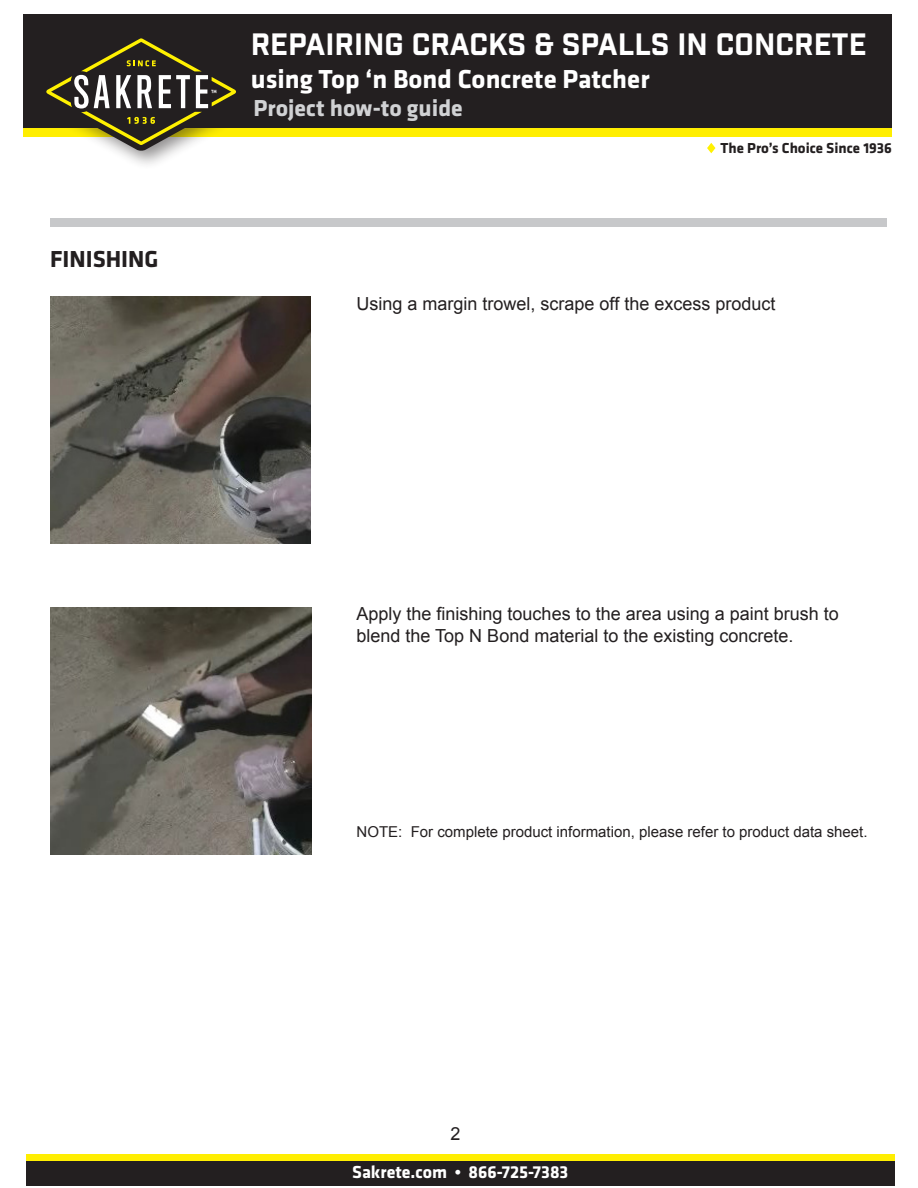
<style>
.page{position:relative;width:918px;height:1188px;background:#fff}
.page>*{position:absolute;margin:0;border:0;box-sizing:border-box;transform-origin:0 0}
.t1{font:30px "Industry Inc Base";color:#fff}
.t2{font:700 27px "Klavika";color:#fff}
.t3{font:700 24px "Klavika";color:#d1d2d4}
.t4{font:700 24px "Klavika";color:#231f20}
.t5{font:18px/21.6px "Arial";color:#231f20}
.t6{font:700 18px "Klavika";color:#fff}
.t7{font:15px "Arial";color:#231f20}
.t8{font:700 15px "Klavika";color:#231f20}
</style>
<div class="page">
<div style="left:50px;top:219px;width:837px;height:8px;background:#c7c8ca"></div>
<img style="left:50px;top:297px;width:260px;height:246px">
<img style="left:50px;top:607px;width:262px;height:247px">
<div style="left:23px;top:126px;width:869px;height:11px;background:#ffee01"></div>
<div style="left:23px;top:14px;width:869px;height:113px;background:#231f20"></div>
<div style="left:33px;top:26px;width:229px;height:144px;background:#231f20;opacity:.5"></div>
<svg style="left:40px;top:33px;width:202px;height:118px"></svg>
<svg style="left:707px;top:143px;width:8px;height:10px"></svg>
<div style="left:26px;top:1154px;width:869px;height:8px;background:#ffee01"></div>
<div style="left:26px;top:1161px;width:869px;height:24px;background:#231f20"></div>
<p class="t4" style="left:50px;top:246px;width:110px">FINISHING</p>
<p class="t1" style="left:251px;top:26px;width:617px">REPAIRING CRACKS &amp; SPALLS IN CONCRETE</p>
<p class="t2" style="left:251px;top:64px;width:400px">using Top ‘n Bond Concrete Patcher</p>
<p class="t3" style="left:254px;top:95px;width:211px">Project how-to guide</p>
<p class="t8" style="left:721px;top:140px;width:173px">The Pro’s Choice Since 1936</p>
<p class="t5" style="left:357px;top:293px;width:420px">Using a margin trowel, scrape off the excess product</p>
<p class="t5" style="left:357px;top:603px;width:484px">Apply the finishing touches to the area using a paint brush to blend the Top N Bond material to the existing concrete.</p>
<p class="t7" style="left:357px;top:822px;width:513px">NOTE: For complete product information, please refer to product data sheet.</p>
<p class="t5" style="left:450px;top:1123px;width:12px">2</p>
<p class="t6" style="left:352px;top:1162px;width:218px">Sakrete.com • 866-725-7383</p>
</div>
